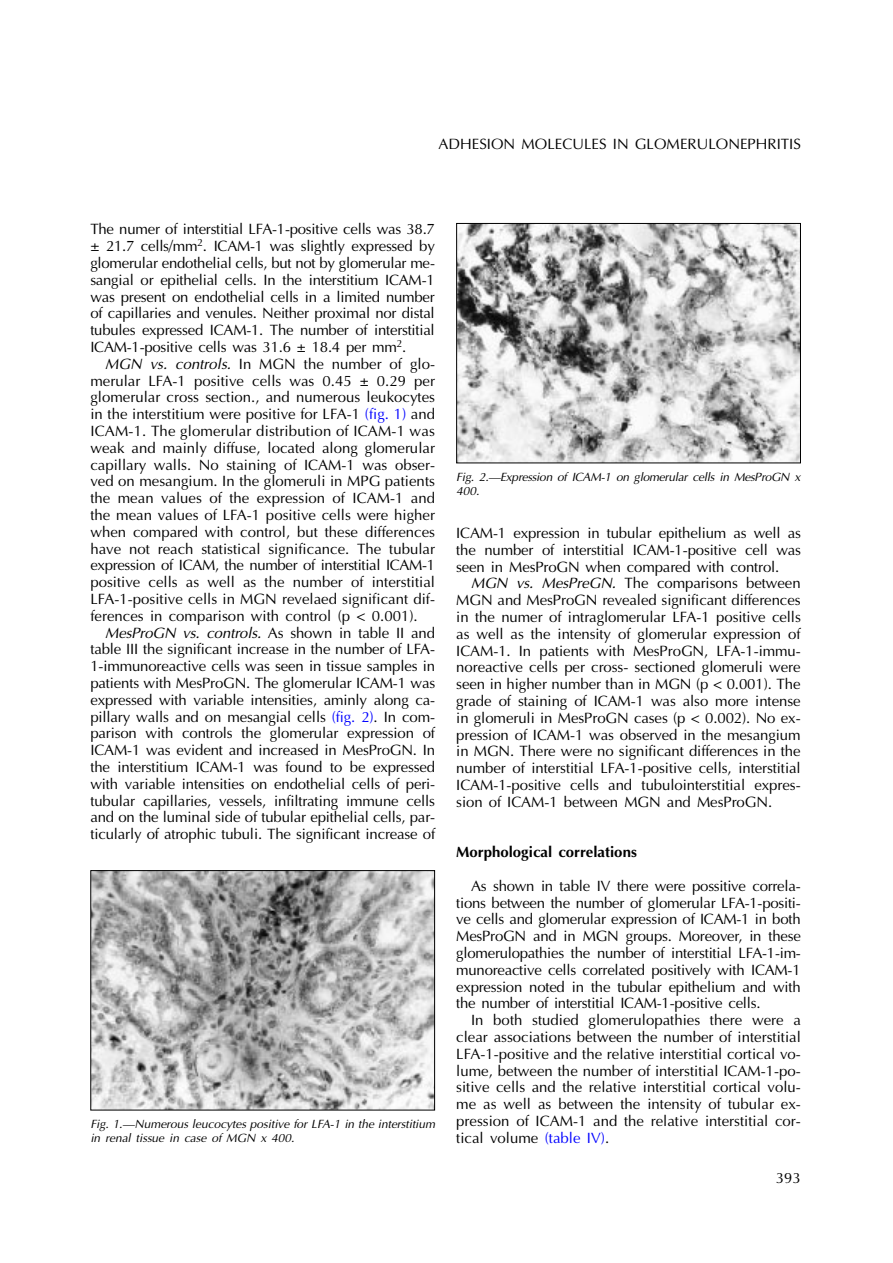
<style>
.page{position:relative;width:893px;height:1263px;background:#fff}
.page>*{position:absolute;margin:0;border:0;box-sizing:border-box;transform-origin:0 0}
.t1{font:15px/16.8px "Optima";letter-spacing:-.01em;color:#000;text-align:justify}
.t2{font:700 15px "Optima";color:#000}
.t3{font:italic 12px/13.8px "Optima";color:#000}
.s1{font-style:italic}
.s2{color:#00f}
</style>
<div class="page">
<img style="left:92px;top:872px;width:341px;height:236px">
<div style="left:90px;top:870px;width:345px;height:240px;border:1px solid #000"></div>
<img style="left:458px;top:225px;width:340px;height:236px">
<div style="left:456px;top:223px;width:344px;height:240px;border:1px solid #000"></div>
<p class="t1" style="left:438px;top:137px;width:364px">ADHESION MOLECULES IN GLOMERULONEPHRITIS</p>
<p class="t1" style="left:90px;top:222px;width:346px">The numer of interstitial LFA-1-positive cells was 38.7 ± 21.7 cells/mm<sup>2</sup>. ICAM-1 was slightly expressed by glomerular endothelial cells, but not by glomerular me&shy;sangial or epithelial cells. In the interstitium ICAM-1 was present on endothelial cells in a limited number of capillaries and venules. Neither proximal nor distal tubules expressed ICAM-1. The number of interstitial ICAM-1-positive cells was 31.6 ± 18.4 per mm<sup>2</sup>.</p>
<p class="t1" style="left:90px;top:357px;width:346px;text-indent:15px"><span class="s1">MGN vs. controls.</span> In MGN the number of glo&shy;merular LFA-1 positive cells was 0.45 ± 0.29 per glomerular cross section., and numerous leukocytes in the interstitium were positive for LFA-1 <span class="s2">(fig. 1)</span> and ICAM-1. The glomerular distribution of ICAM-1 was weak and mainly diffuse, located along glomerular capillary walls. No staining of ICAM-1 was obser&shy;ved on mesangium. In the glomeruli in MPG patients the mean values of the expression of ICAM-1 and the mean values of LFA-1 positive cells were higher when compared with control, but these differences have not reach statistical significance. The tubular expression of ICAM, the number of interstitial ICAM-1 positive cells as well as the number of interstitial LFA-1-positive cells in MGN revelaed significant dif&shy;ferences in comparison with control (p &lt; 0.001).</p>
<p class="t1" style="left:90px;top:625px;width:346px;text-indent:15px"><span class="s1">MesProGN vs. controls.</span> As s h ow n i n ta b l e I I a n d table III the significant increase in the number of LFA-1-immunoreactive cells was seen in tissue samples in patients with MesProGN. The glomerular ICAM-1 was expressed with variable intensities, aminly along ca&shy;pillary walls and on mesangial cells <span class="s2">(fig. 2)</span>. In com&shy;parison with controls the glomerular expression of ICAM-1 was evident and increased in MesProGN. In the interstitium ICAM-1 was found to be expressed with variable intensities on endothelial cells of peri&shy;tubular capillaries, vessels, infiltrating immune cells and on the luminal side of tubular epithelial cells, par&shy;ticularly of atrophic tubuli. The significant increase of</p>
<p class="t3" style="left:90px;top:1118px;width:349px">Fig. 1.—Numerous leucocytes positive for LFA-1 in the interstitium in renal tissue in case of MGN x 400.</p>
<p class="t3" style="left:456px;top:471px;width:348px">Fig. 2.—Expression of ICAM-1 on glomerular cells in MesProGN x<br>400.</p>
<p class="t1" style="left:456px;top:526px;width:346px">ICAM-1 expression in tubular epithelium as well as the number of interstitial ICAM-1-positive cell was seen in MesProGN when compared with control.</p>
<p class="t1" style="left:456px;top:576px;width:346px;text-indent:15px"><span class="s1">MGN vs. MesPreGN.</span> The comparisons between MGN and MesProGN revealed significant differences in the numer of intraglomerular LFA-1 positive cells as well as the intensity of glomerular expression of ICAM-1. In patients with MesProGN, LFA-1-immu&shy;noreactive cells per cross- sectioned glomeruli were seen in higher number than in MGN (p &lt; 0.001). The grade of staining of ICAM-1 was also more intense in glomeruli in MesProGN cases (p &lt; 0.002). No ex&shy;pression of ICAM-1 was observed in the mesangium in MGN. There were no significant differences in the number of interstitial LFA-1-positive cells, interstitial ICAM-1-positive cells and tubulointerstitial expres&shy;sion of ICAM-1 between MGN and MesProGN.</p>
<p class="t2" style="left:456px;top:846px;width:182px">Morphological correlations</p>
<p class="t1" style="left:456px;top:879px;width:346px;text-indent:15px">As shown in table IV there were possitive correla&shy;tions between the number of glomerular LFA-1-positi&shy;ve cells and glomerular expression of ICAM-1 in both MesProGN and in MGN groups. Moreover, in these glomerulopathies the number of interstitial LFA-1-im&shy;munoreactive cells correlated positively with ICAM-1 expression noted in the tubular epithelium and with the number of interstitial ICAM-1-positive cells.</p>
<p class="t1" style="left:456px;top:1013px;width:346px;text-indent:15px">In both studied glomerulopathies there were a clear associations between the number of interstitial LFA-1-positive and the relative interstitial cortical vo&shy;lume, between the number of interstitial ICAM-1-po&shy;sitive cells and the relative interstitial cortical volu&shy;me as well as between the intensity of tubular ex&shy;pression of ICAM-1 and the relative interstitial cor&shy;tical volume <span class="s2">(table IV)</span>.</p>
<p class="t1" style="left:775px;top:1171px;width:27px">393</p>
</div>
